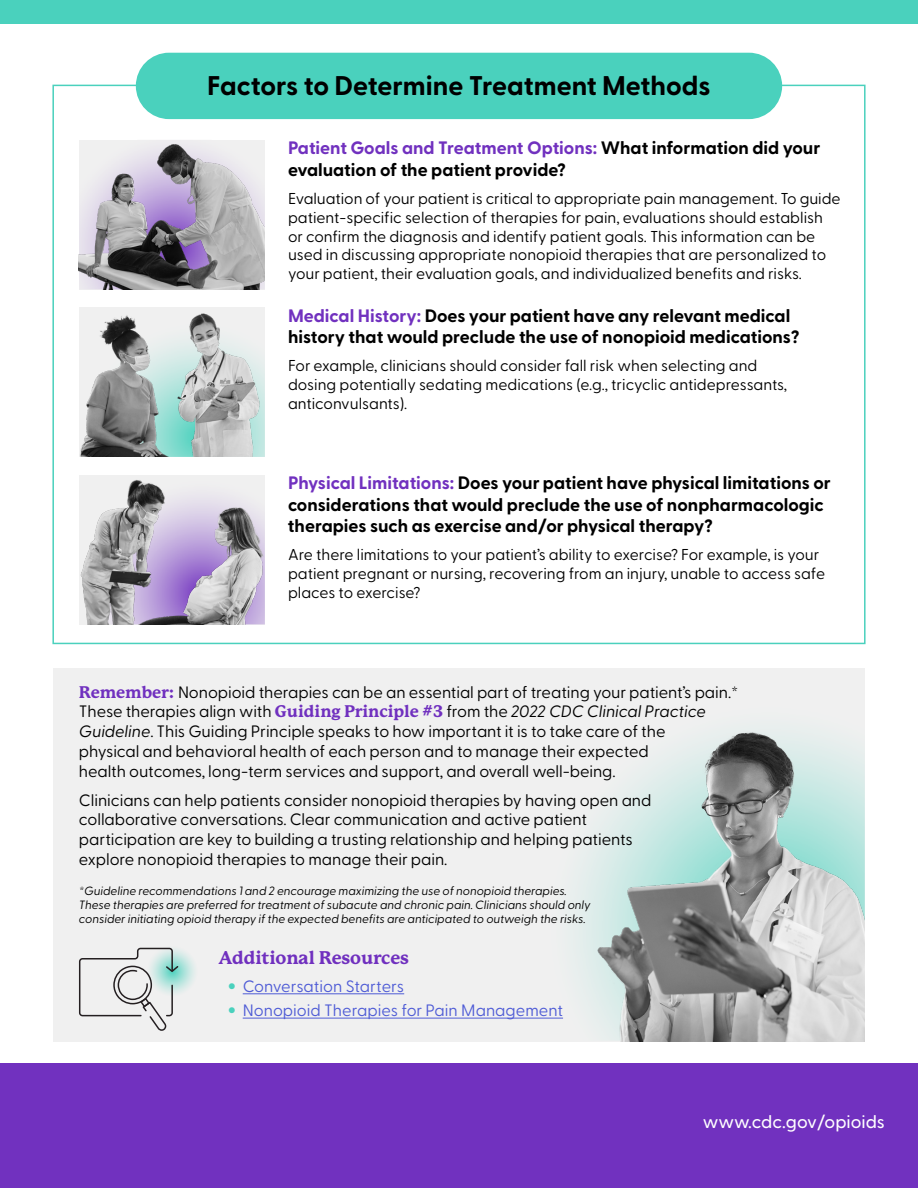
<style>
.page{position:relative;width:918px;height:1188px;background:#fff}
.page>*{position:absolute;margin:0;border:0;box-sizing:border-box;transform-origin:0 0}
.t1{font:700 27px "Greycliff CF";color:#000}
.t2{font:700 18px/21.6px "Greycliff CF";color:#000}
.t3{font:800 18px "P22 Mackinac Pro";letter-spacing:-.005em;color:#7030bf}
.t4{font:500 18px "Greycliff CF";color:#fff}
.t5{font:16.5px/19.8px "Greycliff CF";letter-spacing:-.005em;color:#000}
.LBL{font:16.5px "Greycliff CF";color:#4f5cd6}
.t6{font:15.75px/18.9px "Greycliff CF";color:#000}
.t7{font:italic 12px/14.4px "Greycliff CF";letter-spacing:-.005em;color:#000}
.s1{color:#7131bf}
.s2{font-family:"P22 Mackinac Pro";font-weight:800;color:#7030bf}
.s3{font-style:italic}
.s4{font-family:"Avenir";color:#4ad1bd}
</style>
<div class="page">
<div style="left:0;top:1064px;width:918px;height:124px;background:#7131bf"></div>
<div style="left:0;top:0;width:918px;height:24px;background:#4ad1bd"></div>
<div style="left:53px;top:668px;width:812px;height:373px;background:#f0f0f0"></div>
<svg style="left:52px;top:85px;width:814px;height:559px"></svg>
<div style="left:136px;top:53px;width:646px;height:66px;background:#4ad1bd;border-radius:33px"></div>
<div style="left:79px;top:307px;width:186px;height:150px;background:#f0f0f0"></div>
<div style="left:79px;top:475px;width:186px;height:149px;background:#f0f0f0"></div>
<img style="left:79px;top:140px;width:186px;height:149px">
<svg style="left:146px;top:945px;width:52px;height:52px"></svg>
<div style="left:146px;top:945px;width:52px;height:52px;border:1px solid #fff;border-radius:50%"></div>
<img style="left:80px;top:313px;width:185px;height:144px">
<img style="left:80px;top:480px;width:185px;height:144px">
<svg style="left:79px;top:948px;width:99px;height:83px"></svg>
<hr style="left:243px;top:993px;width:161px;height:1px;background:#4f5cd6">
<hr style="left:243px;top:1018px;width:320px;height:1px;background:#4f5cd6">
<img style="left:549px;top:731px;width:316px;height:310px">
<h2 class="t1" style="left:207px;top:65px;width:505px">Factors to Determine Treatment Methods</h2>
<p class="t2" style="left:288px;top:136px;width:534px"><span class="s1">Patient Goals and Treatment Options:</span> What information did your evaluation of the patient provide?</p>
<p class="t6" style="left:288px;top:188px;width:554px">Evaluation of your patient is critical to appropriate pain management. To guide patient-specific selection of therapies for pain, evaluations should establish or confirm the diagnosis and identify patient goals. This information can be used in discussing appropriate nonopioid therapies that are personalized to your patient, their evaluation goals, and individualized benefits and risks.</p>
<p class="t2" style="left:288px;top:304px;width:513px"><span class="s1">Medical History:</span> Does your patient have any relevant medical history that would preclude the use of nonopioid medications?</p>
<p class="t6" style="left:288px;top:355px;width:501px">For example, clinicians should consider fall risk when selecting and dosing potentially sedating medications (e.g., tricyclic antidepressants, anticonvulsants).</p>
<p class="t2" style="left:288px;top:471px;width:544px"><span class="s1">Physical Limitations:</span> Does your patient have physical limitations or considerations that would preclude the use of nonpharmacologic therapies such as exercise and/or physical therapy?</p>
<p class="t6" style="left:288px;top:544px;width:539px">Are there limitations to your patient’s ability to exercise? For example, is your patient pregnant or nursing, recovering from an injury, unable to access safe places to exercise?</p>
<p class="t5" style="left:79px;top:681px;width:661px"><span class="s2">Remember:</span> Nonopioid therapies can be an essential part of treating your patient’s pain.*</p>
<p class="t5" style="left:79px;top:701px;width:628px">These therapies align with <span class="s2">Guiding Principle #3</span> from the <span class="s3">2022 CDC Clinical Practice Guideline</span>. This Guiding Principle speaks to how important it is to take care of the physical and behavioral health of each person and to manage their expected<br>health outcomes, long-term services and support, and overall well-being.</p>
<p class="t5" style="left:79px;top:789px;width:574px">Clinicians can help patients consider nonopioid therapies by having open and collaborative conversations. Clear communication and active patient participation are key to building a trusting relationship and helping patients explore nonopioid therapies to manage their pain.</p>
<p class="t7" style="left:79px;top:882px;width:513px">*Guideline recommendations 1 and 2 encourage maximizing the use of nonopioid therapies.<br>These therapies are preferred for treatment of subacute and chronic pain. Clinicians should only consider initiating opioid therapy if the expected benefits are anticipated to outweigh the risks.</p>
<p class="t3" style="left:219px;top:948px;width:192px">Additional Resources</p>
<p class="LBL" style="left:228px;top:974px;width:178px"><span class="s4">•</span> Conversation Starters</p>
<p class="LBL" style="left:228px;top:998px;width:337px"><span class="s4">•</span> Nonopioid Therapies for Pain Management</p>
<p class="t4" style="left:703px;top:1108px;width:184px">www.cdc.gov/opioids</p>
</div>
